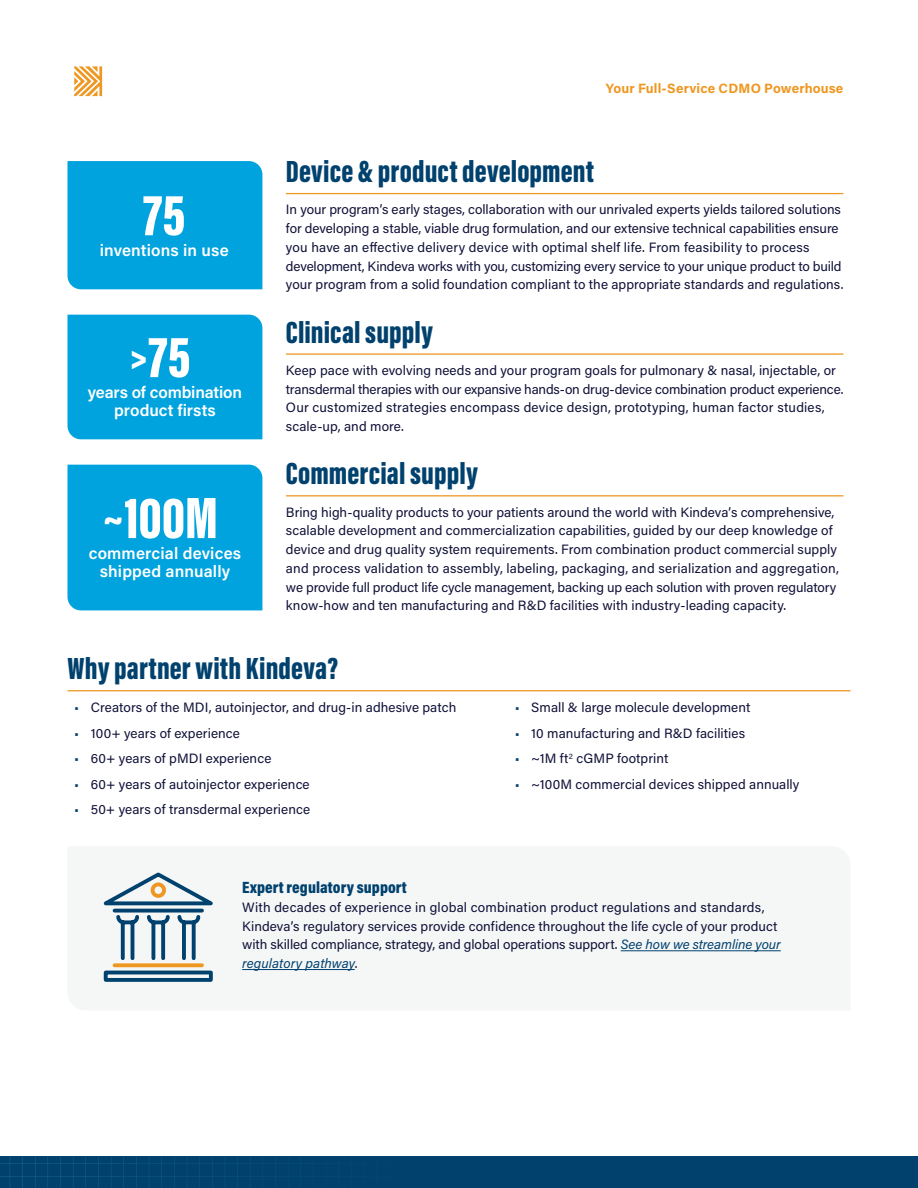
<style>
.page{position:relative;width:918px;height:1188px;background:#fff}
.page>*{position:absolute;margin:0;border:0;box-sizing:border-box;transform-origin:0 0}
.t1{font:900 60px "Acumin Pro Extra Cond";color:#fff}
.Body_Headline_1{font:900 31.5px "Acumin Pro Extra Cond";letter-spacing:.005em;color:#00416e}
.t2{font:600 16.5px/18px "Acumin Pro";letter-spacing:.005em;color:#fff;text-align:center}
.Body_Headline_3{font:900 16.5px "Acumin Pro Cond";letter-spacing:.005em;color:#00416e}
.t3{font:13.5px/18.8px "Acumin Pro";letter-spacing:.005em;color:#101138}
.t4{font:700 13.5px "Acumin Pro";letter-spacing:.01em;color:#ee9721}
.s1{font-size:45px}
.s2{color:#00416e}
.s3{font-family:"Acumin Variable Concept";color:#00416e}
</style>
<div class="page">
<svg style="left:74px;top:66px;width:28px;height:30px"></svg>
<div style="left:0;top:1156px;width:918px;height:32px;background:#00416e"></div>
<svg style="left:0;top:1156px;width:276px;height:32px"></svg>
<div style="left:68px;top:315px;width:194px;height:124px;background:#00a3de"></div>
<div style="left:68px;top:465px;width:194px;height:145px;background:#00a3de"></div>
<div style="left:68px;top:161px;width:194px;height:128px;background:#00a3de"></div>
<hr style="left:286px;top:193px;width:557px;height:1px;background:#ee9721">
<hr style="left:286px;top:353px;width:557px;height:2px;background:#ee9721">
<hr style="left:286px;top:495px;width:557px;height:1px;background:#ee9721">
<hr style="left:68px;top:690px;width:782px;height:1px;background:#ee9721">
<hr style="left:621px;top:950px;width:160px;height:1px;background:#00416e">
<hr style="left:242px;top:969px;width:113px;height:1px;background:#00416e">
<svg style="left:103px;top:873px;width:110px;height:109px"></svg>
<p class="t1" style="left:143px;top:178px;width:43px">75</p>
<p class="t2" style="left:100px;top:241px;width:130px">inventions in use</p>
<h1 class="t1" style="left:130px;top:320px;width:62px"><span class="s1">&gt;</span>75</h1>
<p class="t2" style="left:88px;top:383px;width:156px">years of combination product firsts</p>
<p class="t1" style="left:103px;top:481px;width:117px"><span class="s1">~</span>100M</p>
<p class="t2" style="left:89px;top:544px;width:154px">commercial devices shipped annually</p>
<p class="t4" style="left:606px;top:79px;width:239px">Your Full-Service CDMO Powerhouse</p>
<h1 class="Body_Headline_1" style="left:286px;top:152px;width:310px">Device &amp; product development</h1>
<p class="t3" style="left:286px;top:200px;width:559px">In your program’s early stages, collaboration with our unrivaled experts yields tailored solutions for developing a stable, viable drug formulation, and our extensive technical capabilities ensure you have an effective delivery device with optimal shelf life. From feasibility to process development, Kindeva works with you, customizing every service to your unique product to build your program from a solid foundation compliant to the appropriate standards and regulations.</p>
<h1 class="Body_Headline_1" style="left:286px;top:313px;width:148px">Clinical supply</h1>
<p class="t3" style="left:286px;top:360px;width:559px">Keep pace with evolving needs and your program goals for pulmonary &amp; nasal, injectable, or transdermal therapies with our expansive hands-on drug-device combination product experience.<br>Our customized strategies encompass device design, prototyping, human factor studies, scale-up, and more.</p>
<h1 class="Body_Headline_1" style="left:286px;top:454px;width:193px">Commercial supply</h1>
<p class="t3" style="left:286px;top:502px;width:554px">Bring high-quality products to your patients around the world with Kindeva’s comprehensive, scalable development and commercialization capabilities, guided by our deep knowledge of device and drug quality system requirements. From combination product commercial supply and process validation to assembly, labeling, packaging, and serialization and aggregation, we provide full product life cycle management, backing up each solution with proven regulatory know-how and ten manufacturing and R&amp;D facilities with industry-leading capacity.</p>
<h1 class="Body_Headline_1" style="left:68px;top:649px;width:272px">Why partner with Kindeva?</h1>
<p class="t3" style="left:74px;top:698px;width:384px"><span class="s2">•</span> Creators of the MDI, autoinjector, and drug-in adhesive patch</p>
<p class="t3" style="left:74px;top:723px;width:167px"><span class="s2">•</span> 100+ years of experience</p>
<p class="t3" style="left:74px;top:749px;width:199px"><span class="s2">•</span> 60+ years of pMDI experience</p>
<p class="t3" style="left:74px;top:774px;width:237px"><span class="s2">•</span> 60+ years of autoinjector experience</p>
<p class="t3" style="left:74px;top:800px;width:237px"><span class="s2">•</span> 50+ years of transdermal experience</p>
<p class="t3" style="left:515px;top:698px;width:237px"><span class="s2">•</span> Small &amp; large molecule development</p>
<p class="t3" style="left:515px;top:723px;width:232px"><span class="s2">•</span> 10 manufacturing and R&amp;D facilities</p>
<p class="t3" style="left:515px;top:749px;width:155px"><span class="s2">•</span> ~1M ft<sup>2</sup> cGMP footprint</p>
<p class="t3" style="left:515px;top:774px;width:286px"><span class="s2">•</span> ~100M commercial devices shipped annually</p>
<h2 class="Body_Headline_3" style="left:242px;top:877px;width:166px">Expert regulatory support</h2>
<p class="t3" style="left:242px;top:897px;width:540px">With decades of experience in global combination product regulations and standards, Kindeva’s regulatory services provide confidence throughout the life cycle of your product with skilled compliance, strategy, and global operations support. <span class="s3">See how we streamline your regulatory pathway</span>.</p>
</div>
